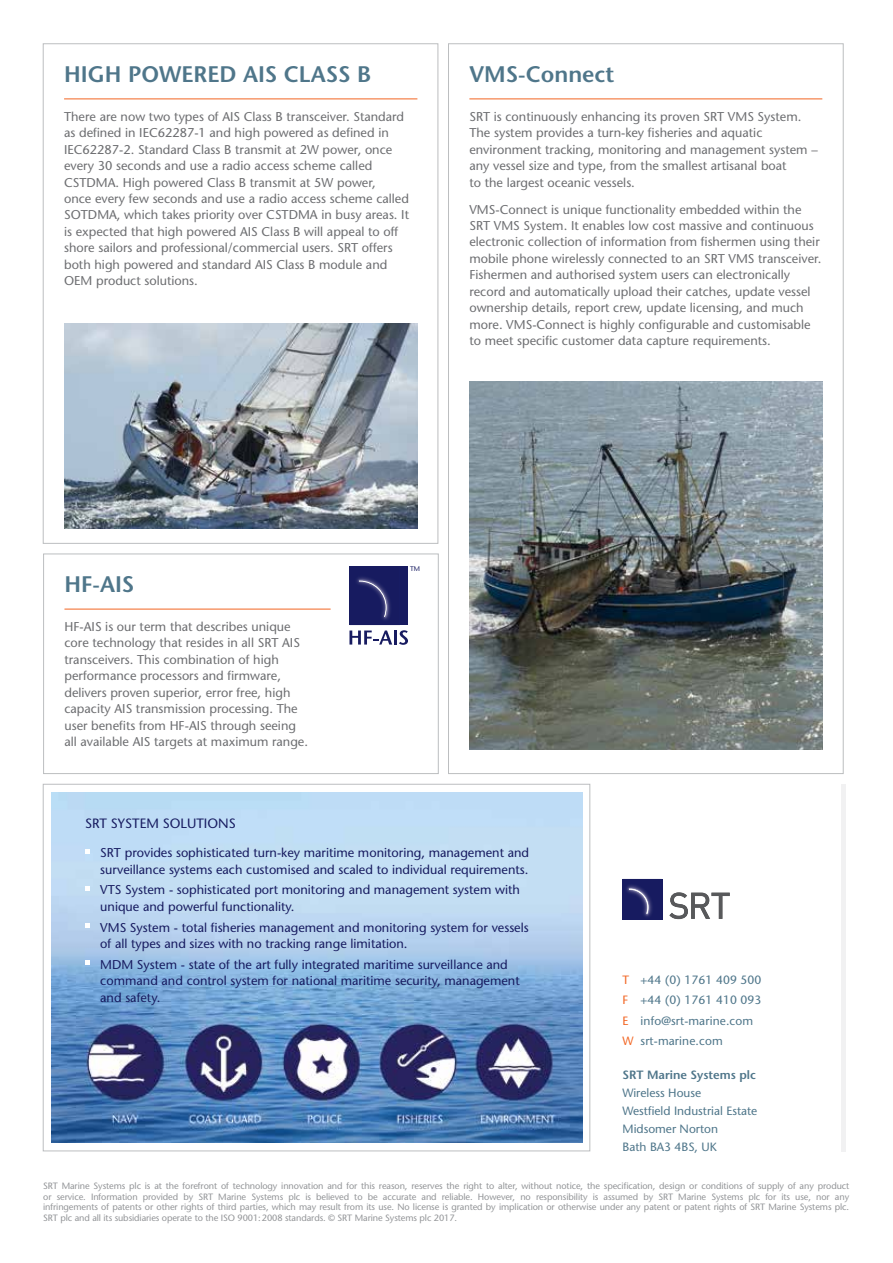
<style>
.page{position:relative;width:893px;height:1263px;background:#fff}
.page>*{position:absolute;margin:0;border:0;box-sizing:border-box;transform-origin:0 0}
.t1{font:600 22.5px "Stone Sans";color:#4f768a}
.t2{font:13.5px "Stone Sans";color:#171b60}
.t3{font:12.75px/16.4px "Stone Sans";color:#6d6e71}
.t4{font:12.75px/16.5px "Stone Sans";color:#171b60}
.t5{font:12px/18px "Stone Sans";color:#4f768a}
.t6{font:600 12px "Stone Sans";color:#4f768a}
.t7{font:9.15px/10.6px "Stone Sans";letter-spacing:-.01em;color:#939598;text-align:justify}
.t8{font:6.75px "Stone Sans";color:#171b60}
.s1{color:#f26522}
</style>
<div class="page">
<div style="left:43px;top:554px;width:396px;height:220px;border:1px solid #bcbec0"></div>
<img style="left:52px;top:792px;width:531px;height:351px">
<div style="left:841px;top:784px;width:5px;height:367px;background:#f1f1f2"></div>
<hr style="left:64px;top:99px;width:353px;height:1px;background:#f26522">
<hr style="left:469px;top:99px;width:353px;height:1px;background:#f26522">
<hr style="left:64px;top:609px;width:267px;height:1px;background:#f26522">
<svg style="left:85px;top:849px;width:4px;height:4px"></svg>
<svg style="left:85px;top:886px;width:4px;height:4px"></svg>
<svg style="left:85px;top:923px;width:4px;height:5px"></svg>
<svg style="left:85px;top:961px;width:4px;height:4px"></svg>
<div style="left:622px;top:879px;width:41px;height:40px;background:#171b60"></div>
<img style="left:626px;top:885px;width:26px;height:32px">
<img style="left:629px;top:888px;width:19px;height:26px">
<svg style="left:669px;top:892px;width:61px;height:27px"></svg>
<div style="left:350px;top:566px;width:58px;height:59px;background:#171b60"></div>
<img style="left:357px;top:577px;width:34px;height:43px">
<img style="left:359px;top:581px;width:28px;height:36px">
<svg style="left:349px;top:630px;width:43px;height:14px"></svg>
<hr style="left:394px;top:630px;width:3px;height:14px;background:#171b60">
<svg style="left:399px;top:630px;width:9px;height:15px"></svg>
<img style="left:64px;top:323px;width:353px;height:205px">
<img style="left:469px;top:382px;width:353px;height:367px">
<h1 class="t1" style="left:64px;top:60px;width:309px">HIGH POWERED AIS CLASS B</h1>
<p class="t3" style="left:64px;top:108px;width:346px">There are now two types of AIS Class B transceiver. Standard as defined in IEC62287-1 and high powered as defined in IEC62287-2. Standard Class B transmit at 2W power, once every 30 seconds and use a radio access scheme called CSTDMA. High powered Class B transmit at 5W power,<br>once every few seconds and use a radio access scheme called SOTDMA, which takes priority over CSTDMA in busy areas. It is expected that high powered AIS Class B will appeal to off shore sailors and professional/commercial users. SRT offers both high powered and standard AIS Class B module and OEM product solutions.</p>
<h1 class="t1" style="left:469px;top:60px;width:146px">VMS-Connect</h1>
<p class="t3" style="left:469px;top:108px;width:350px">SRT is continuously enhancing its proven SRT VMS System.<br>The system provides a turn-key fisheries and aquatic environment tracking, monitoring and management system – any vessel size and type, from the smallest artisanal boat<br>to the largest oceanic vessels.</p>
<p class="t3" style="left:469px;top:201px;width:353px">VMS-Connect is unique functionality embedded within the SRT VMS System. It enables low cost massive and continuous electronic collection of information from fishermen using their mobile phone wirelessly connected to an SRT VMS transceiver.<br>Fishermen and authorised system users can electronically record and automatically upload their catches, update vessel ownership details, report crew, update licensing, and much more. VMS-Connect is highly configurable and customisable to meet specific customer data capture requirements.</p>
<h1 class="t1" style="left:64px;top:570px;width:72px">HF-AIS</h1>
<p class="t3" style="left:64px;top:618px;width:245px">HF-AIS is our term that describes unique core technology that resides in all SRT AIS transceivers. This combination of high performance processors and firmware, delivers proven superior, error free, high capacity AIS transmission processing. The user benefits from HF-AIS through seeing all available AIS targets at maximum range.</p>
<p class="t8" style="left:410px;top:565px;width:11px">TM</p>
<p class="t2" style="left:85px;top:815px;width:152px">SRT SYSTEM SOLUTIONS</p>
<p class="t4" style="left:100px;top:844px;width:430px">SRT provides sophisticated turn-key maritime monitoring, management and surveillance systems each customised and scaled to individual requirements.</p>
<p class="t4" style="left:100px;top:882px;width:421px">VTS System - sophisticated port monitoring and management system with unique and powerful functionality.</p>
<p class="t4" style="left:100px;top:919px;width:430px">VMS System - total fisheries management and monitoring system for vessels of all types and sizes with no tracking range limitation.</p>
<p class="t4" style="left:100px;top:956px;width:421px">MDM System - state of the art fully integrated maritime surveillance and command and control system for national maritime security, management and safety.</p>
<p class="t5" style="left:622px;top:969px;width:140px;line-height:20.4px"><span class="s1">T</span> +44 (0) 1761 409 500<br><span class="s1">F</span> +44 (0) 1761 410 093<br><span class="s1">E</span> info@srt-marine.com<br><span class="s1">W</span> srt-marine.com</p>
<p class="t6" style="left:622px;top:1068px;width:135px">SRT Marine Systems plc</p>
<p class="t5" style="left:622px;top:1084px;width:136px">Wireless House<br>Westfield Industrial Estate<br>Midsomer Norton<br>Bath BA3 4BS, UK</p>
<p class="t7" style="left:43px;top:1180px;width:808px">SRT Marine Systems plc is at the forefront of technology innovation and for this reason, reserves the right to alter, without notice, the specification, design or conditions of supply of any product or service. Information provided by SRT Marine Systems plc is believed to be accurate and reliable. However, no responsibility is assumed by SRT Marine Systems plc for its use, nor any infringements of patents or other rights of third parties, which may result from its use. No license is granted by implication or otherwise under any patent or patent rights of SRT Marine Systems plc.<br>SRT plc and all its subsidiaries operate to the ISO 9001:2008 standards. © SRT Marine Systems plc 2017.</p>
</div>
